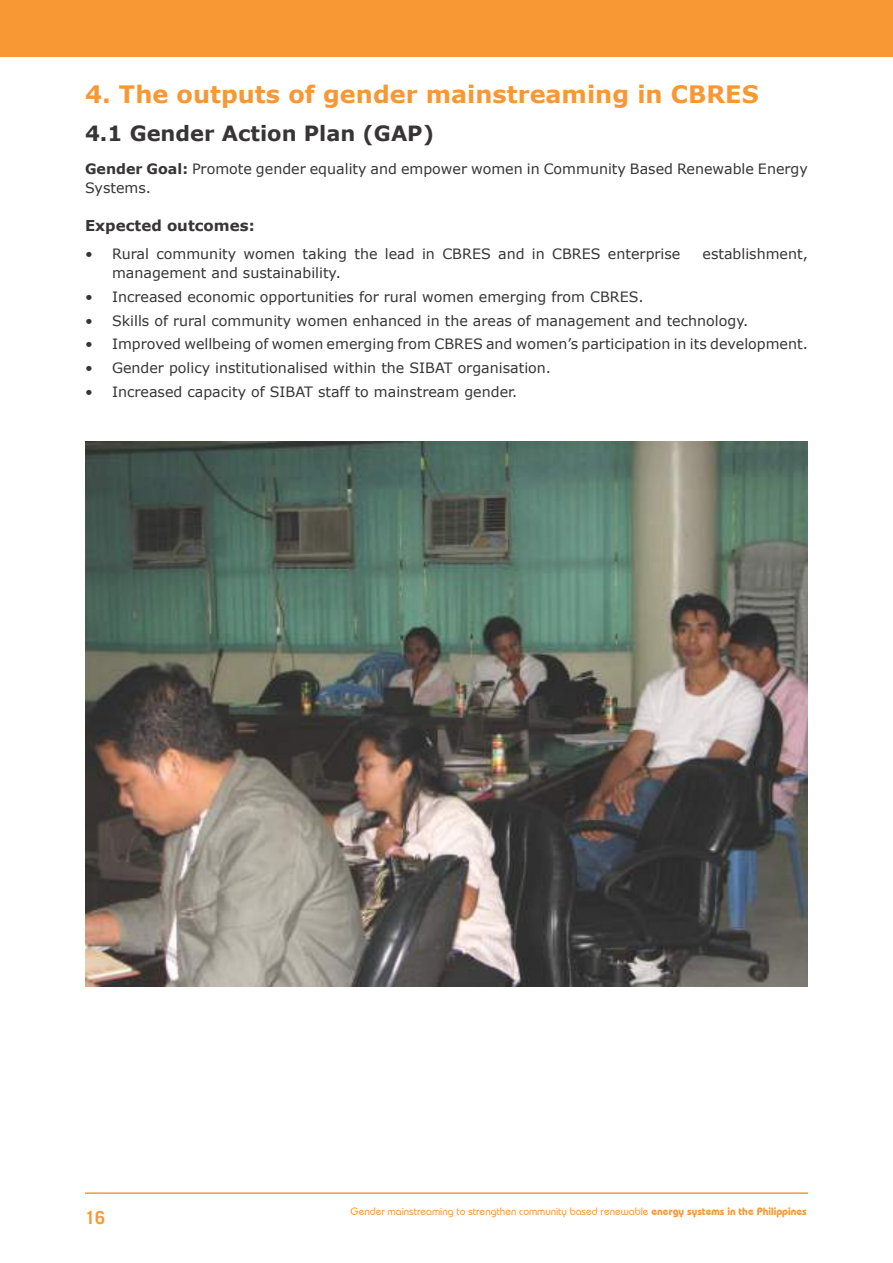
<style>
.page{position:relative;width:893px;height:1263px;background:#fff}
.page>*{position:absolute;margin:0;border:0;box-sizing:border-box;transform-origin:0 0}
.t1{font:700 24px "Verdana";color:#f89834}
.t2{font:700 21px "Verdana";color:#373535}
.t3{font:700 18px "Trade Gothic";color:#f89834}
.t4{font:700 15px "Verdana";color:#373535}
.t5{font:14.25px/19.5px "Verdana";color:#373535}
.t6{font:500 10.5px "Bauhaus IT Cby BT";color:#f89834}
.s1{font-weight:700}
</style>
<div class="page">
<div style="left:0;top:0;width:893px;height:57px;background:#f89834"></div>
<hr style="left:85px;top:1192px;width:723px;height:2px;background:#f89834">
<img style="left:85px;top:441px;width:723px;height:545px">
<h1 class="t1" style="left:85px;top:79px;width:675px">4. The outputs of gender mainstreaming in CBRES</h1>
<h2 class="t2" style="left:85px;top:120px;width:351px">4.1 Gender Action Plan (GAP)</h2>
<p class="t5" style="left:85px;top:158px;width:724px"><span class="s1">Gender Goal:</span> Promote gender equality and empower women in Community Based Renewable Energy<br>Systems.</p>
<p class="t4" style="left:85px;top:216px;width:171px">Expected outcomes:</p>
<p class="t5" style="left:85px;top:243px;width:597px">• Rural community women taking the lead in CBRES and in CBRES enterprise</p>
<p class="t5" style="left:702px;top:243px;width:107px">establishment,</p>
<p class="t5" style="left:112px;top:263px;width:230px">management and sustainability.</p>
<p class="t5" style="left:85px;top:286px;width:560px">• Increased economic opportunities for rural women emerging from CBRES.</p>
<p class="t5" style="left:85px;top:310px;width:665px">• Skills of rural community women enhanced in the areas of management and technology.</p>
<p class="t5" style="left:85px;top:334px;width:724px">• Improved wellbeing of women emerging from CBRES and women’s participation in its development.</p>
<p class="t5" style="left:85px;top:358px;width:468px">• Gender policy institutionalised within the SIBAT organisation.</p>
<p class="t5" style="left:85px;top:381px;width:434px">• Increased capacity of SIBAT staff to mainstream gender.</p>
<p class="t3" style="left:85px;top:1207px;width:22px">16</p>
<p class="t6" style="left:351px;top:1204px;width:458px">Gender mainstreaming to strengthen community based renewable <span class="s1">energy systems in the Philippines</span></p>
</div>
